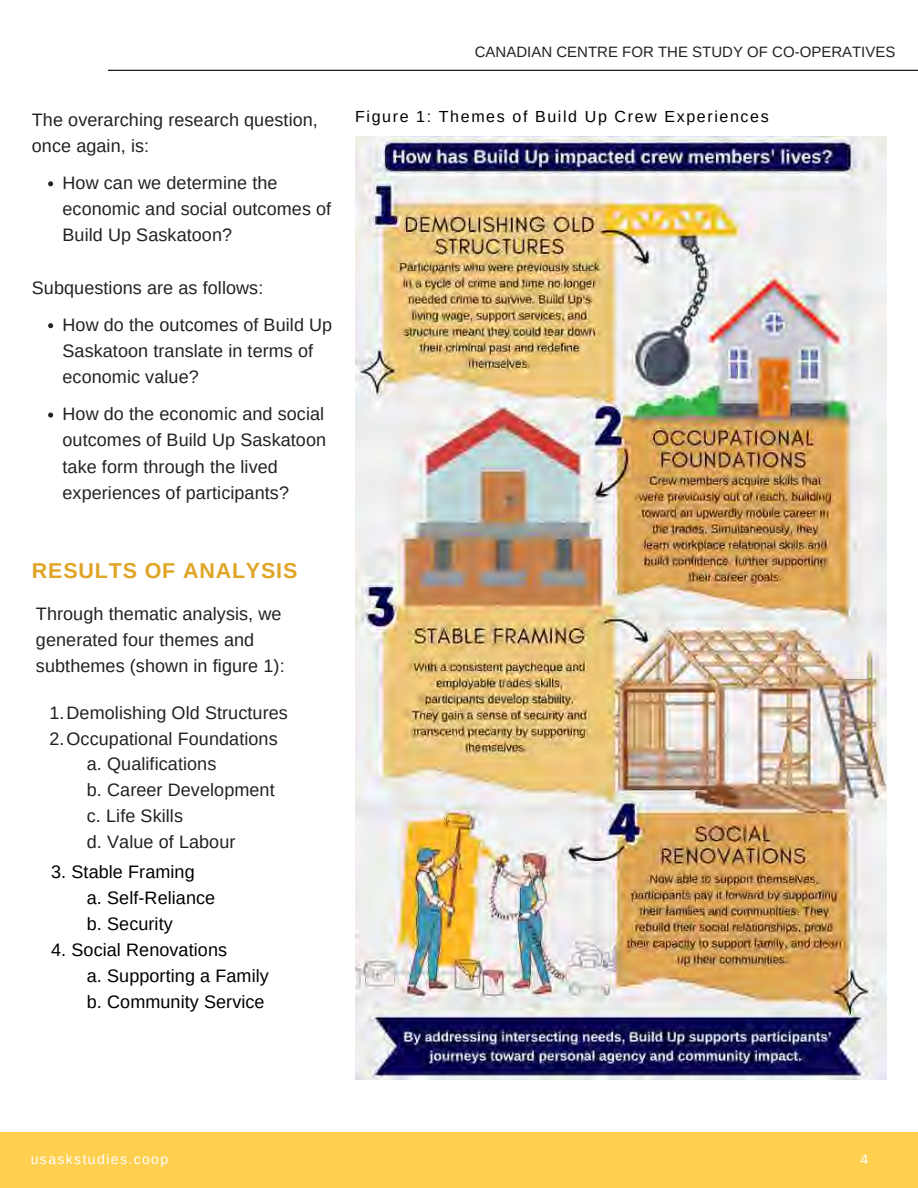
<style>
.page{position:relative;width:918px;height:1188px;background:#fff}
.page>*{position:absolute;margin:0;border:0;box-sizing:border-box;transform-origin:0 0}
.t1{font:700 21.45px "Arimo";letter-spacing:.04em;color:#e0a426}
.t2{font:18px/26.2px "Arimo";letter-spacing:.005em;color:#222}
.t3{font:18px/25.8px "Arimo";letter-spacing:.005em;color:#000}
.t4{font:16.05px "Arimo";letter-spacing:.1em;color:#000}
.t5{font:15px "Arimo";color:#222}
.t6{font:13.95px "Arimo";letter-spacing:.1em;color:#fff}
</style>
<div class="page">
<div style="left:0;top:1132px;width:918px;height:56px;background:#ffcf50"></div>
<img style="left:355px;top:137px;width:531px;height:943px">
<svg style="left:48px;top:181px;width:5px;height:5px"></svg>
<svg style="left:48px;top:323px;width:5px;height:5px"></svg>
<svg style="left:48px;top:413px;width:5px;height:5px"></svg>
<hr style="left:108px;top:70px;width:810px;height:1px;background:#000">
<p class="t2" style="left:32px;top:106px;width:288px">The overarching research question, once again, is:</p>
<p class="t2" style="left:62px;top:169px;width:270px">How can we determine the economic and social outcomes of<br>Build Up Saskatoon?</p>
<p class="t2" style="left:62px;top:269px;width:271px;line-height:36.9px;text-indent:-31px">Subquestions are as follows:<br>How do the outcomes of Build Up</p>
<p class="t2" style="left:62px;top:338px;width:252px">Saskatoon translate in terms of economic value?</p>
<p class="t2" style="left:62px;top:401px;width:265px">How do the economic and social outcomes of Build Up Saskatoon take form through the lived experiences of participants?</p>
<p class="t1" style="left:32px;top:558px;width:267px">RESULTS OF ANALYSIS</p>
<p class="t2" style="left:36px;top:601px;width:250px;line-height:25.8px">Through thematic analysis, we generated four themes and subthemes (shown in figure 1):</p>
<p class="t2" style="left:50px;top:699px;width:240px">1.Demolishing Old Structures</p>
<p class="t2" style="left:50px;top:725px;width:230px">2.Occupational Foundations</p>
<p class="t2" style="left:87px;top:751px;width:131px">a. Qualifications</p>
<p class="t2" style="left:87px;top:777px;width:189px">b. Career Development</p>
<p class="t2" style="left:87px;top:803px;width:98px">c. Life Skills</p>
<p class="t2" style="left:87px;top:829px;width:150px">d. Value of Labour</p>
<p class="t3" style="left:87px;top:859px;width:130px;text-indent:-36px">3. Stable Framing<br>a. Self-Reliance b. Security</p>
<p class="t3" style="left:87px;top:937px;width:183px;text-indent:-36px">4. Social Renovations<br>a. Supporting a Family b. Community Service</p>
<p class="t5" style="left:475px;top:43px;width:422px">CANADIAN CENTRE FOR THE STUDY OF CO-OPERATIVES</p>
<p class="t4" style="left:355px;top:108px;width:415px">Figure 1: Themes of Build Up Crew Experiences</p>
<p class="t6" style="left:31px;top:1151px;width:139px">usaskstudies.coop</p>
<p class="t6" style="left:860px;top:1152px;width:9px">4</p>
</div>
